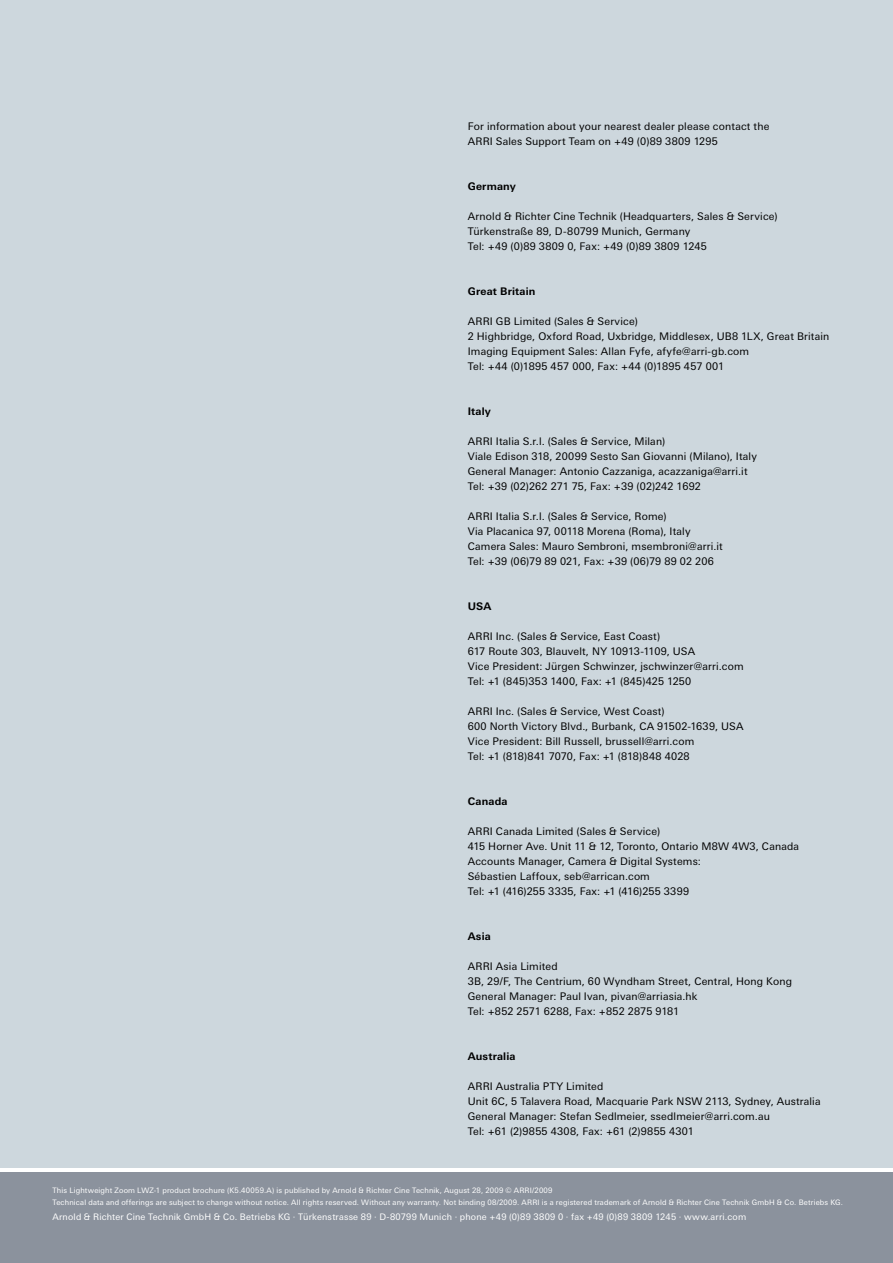
<style>
.page{position:relative;width:893px;height:1263px;background:#fff}
.page>*{position:absolute;margin:0;border:0;box-sizing:border-box;transform-origin:0 0}
.techn_specs{font:10.5px "Linotype Univers Basic";letter-spacing:.015em;color:#000}
.techn_specs-2{font:700 10.5px "Linotype Univers Basic";letter-spacing:.015em;color:#000}
.techn_specs-3{font:9px "Linotype Univers Basic";letter-spacing:.02em;color:#fff}
.techn_specs-4{font:7.5px "Linotype Univers Basic";letter-spacing:.02em;color:#fff}
</style>
<div class="page">
<div style="left:0;top:1171px;width:893px;height:92px;background:#8b929d"></div>
<div style="left:0;top:0;width:893px;height:1167px;background:#cdd7dd"></div>
<p class="techn_specs" style="left:468px;top:120px;width:303px">For information about your nearest dealer please contact the</p>
<p class="techn_specs" style="left:468px;top:135px;width:252px">ARRI Sales Support Team on +49 (0)89 3809 1295</p>
<p class="techn_specs-2" style="left:468px;top:180px;width:50px">Germany</p>
<p class="techn_specs" style="left:468px;top:210px;width:311px">Arnold &amp; Richter Cine Technik (Headquarters, Sales &amp; Service)</p>
<p class="techn_specs" style="left:468px;top:225px;width:224px">Türkenstraße 89, D-80799 Munich, Germany</p>
<p class="techn_specs" style="left:468px;top:240px;width:241px">Tel: +49 (0)89 3809 0, Fax: +49 (0)89 3809 1245</p>
<p class="techn_specs-2" style="left:468px;top:285px;width:69px">Great Britain</p>
<p class="techn_specs" style="left:468px;top:315px;width:172px">ARRI GB Limited (Sales &amp; Service)</p>
<p class="techn_specs" style="left:468px;top:330px;width:363px">2 Highbridge, Oxford Road, Uxbridge, Middlesex, UB8 1LX, Great Britain</p>
<p class="techn_specs" style="left:468px;top:345px;width:283px">Imaging Equipment Sales: Allan Fyfe, afyfe@arri-gb.com</p>
<p class="techn_specs" style="left:468px;top:360px;width:258px">Tel: +44 (0)1895 457 000, Fax: +44 (0)1895 457 001</p>
<p class="techn_specs-2" style="left:468px;top:405px;width:25px">Italy</p>
<p class="techn_specs" style="left:468px;top:435px;width:199px">ARRI Italia S.r.l. (Sales &amp; Service, Milan)</p>
<p class="techn_specs" style="left:468px;top:450px;width:291px">Viale Edison 318, 20099 Sesto San Giovanni (Milano), Italy</p>
<p class="techn_specs" style="left:468px;top:465px;width:281px">General Manager: Antonio Cazzaniga, acazzaniga@arri.it</p>
<p class="techn_specs" style="left:468px;top:480px;width:235px">Tel: +39 (02)262 271 75, Fax: +39 (02)242 1692</p>
<p class="techn_specs" style="left:468px;top:510px;width:200px">ARRI Italia S.r.l. (Sales &amp; Service, Rome)</p>
<p class="techn_specs" style="left:468px;top:525px;width:224px">Via Placanica 97, 00118 Morena (Roma), Italy</p>
<p class="techn_specs" style="left:468px;top:540px;width:257px">Camera Sales: Mauro Sembroni, msembroni@arri.it</p>
<p class="techn_specs" style="left:468px;top:555px;width:248px">Tel: +39 (06)79 89 021, Fax: +39 (06)79 89 02 206</p>
<p class="techn_specs-2" style="left:468px;top:600px;width:25px">USA</p>
<p class="techn_specs" style="left:468px;top:630px;width:194px">ARRI Inc. (Sales &amp; Service, East Coast)</p>
<p class="techn_specs" style="left:468px;top:645px;width:229px">617 Route 303, Blauvelt, NY 10913-1109, USA</p>
<p class="techn_specs" style="left:468px;top:660px;width:277px">Vice President: Jürgen Schwinzer, jschwinzer@arri.com</p>
<p class="techn_specs" style="left:468px;top:675px;width:225px">Tel: +1 (845)353 1400, Fax: +1 (845)425 1250</p>
<p class="techn_specs" style="left:468px;top:705px;width:198px">ARRI Inc. (Sales &amp; Service, West Coast)</p>
<p class="techn_specs" style="left:468px;top:720px;width:277px">600 North Victory Blvd., Burbank, CA 91502-1639, USA</p>
<p class="techn_specs" style="left:468px;top:735px;width:228px">Vice President: Bill Russell, brussell@arri.com</p>
<p class="techn_specs" style="left:468px;top:750px;width:223px">Tel: +1 (818)841 7070, Fax: +1 (818)848 4028</p>
<p class="techn_specs-2" style="left:468px;top:795px;width:41px">Canada</p>
<p class="techn_specs" style="left:468px;top:825px;width:194px">ARRI Canada Limited (Sales &amp; Service)</p>
<p class="techn_specs" style="left:468px;top:840px;width:333px">415 Horner Ave. Unit 11 &amp; 12, Toronto, Ontario M8W 4W3, Canada</p>
<p class="techn_specs" style="left:468px;top:855px;width:235px">Accounts Manager, Camera &amp; Digital Systems:</p>
<p class="techn_specs" style="left:468px;top:870px;width:184px">Sébastien Laffoux, seb@arrican.com</p>
<p class="techn_specs" style="left:468px;top:885px;width:223px">Tel: +1 (416)255 3335, Fax: +1 (416)255 3399</p>
<p class="techn_specs-2" style="left:468px;top:930px;width:25px">Asia</p>
<p class="techn_specs" style="left:468px;top:960px;width:91px">ARRI Asia Limited</p>
<p class="techn_specs" style="left:468px;top:975px;width:326px">3B, 29/F, The Centrium, 60 Wyndham Street, Central, Hong Kong</p>
<p class="techn_specs" style="left:468px;top:990px;width:231px">General Manager: Paul Ivan, pivan@arriasia.hk</p>
<p class="techn_specs" style="left:468px;top:1005px;width:213px">Tel: +852 2571 6288, Fax: +852 2875 9181</p>
<p class="techn_specs-2" style="left:468px;top:1050px;width:49px">Australia</p>
<p class="techn_specs" style="left:468px;top:1080px;width:137px">ARRI Australia PTY Limited</p>
<p class="techn_specs" style="left:468px;top:1095px;width:354px">Unit 6C, 5 Talavera Road, Macquarie Park NSW 2113, Sydney, Australia</p>
<p class="techn_specs" style="left:468px;top:1110px;width:304px">General Manager: Stefan Sedlmeier, ssedlmeier@arri.com.au</p>
<p class="techn_specs" style="left:468px;top:1125px;width:228px">Tel: +61 (2)9855 4308, Fax: +61 (2)9855 4301</p>
<p class="techn_specs-4" style="left:52px;top:1186px;width:502px">This Lightweight Zoom LWZ-1 product brochure (K5.40059.A) is published by Arnold &amp; Richter Cine Technik, August 28, 2009 © ARRI/2009</p>
<p class="techn_specs-4" style="left:52px;top:1198px;width:792px">Technical data and offerings are subject to change without notice. All rights reserved. Without any warranty. Not binding 08/2009. ARRI is a registered trademark of Arnold &amp; Richter Cine Technik GmbH &amp; Co. Betriebs KG.</p>
<p class="techn_specs-3" style="left:52px;top:1212px;width:695px">Arnold &amp; Richter Cine Technik GmbH &amp; Co. Betriebs KG · Türkenstrasse 89 · D-80799 Munich · phone +49 (0)89 3809 0 · fax +49 (0)89 3809 1245 · www.arri.com</p>
</div>
